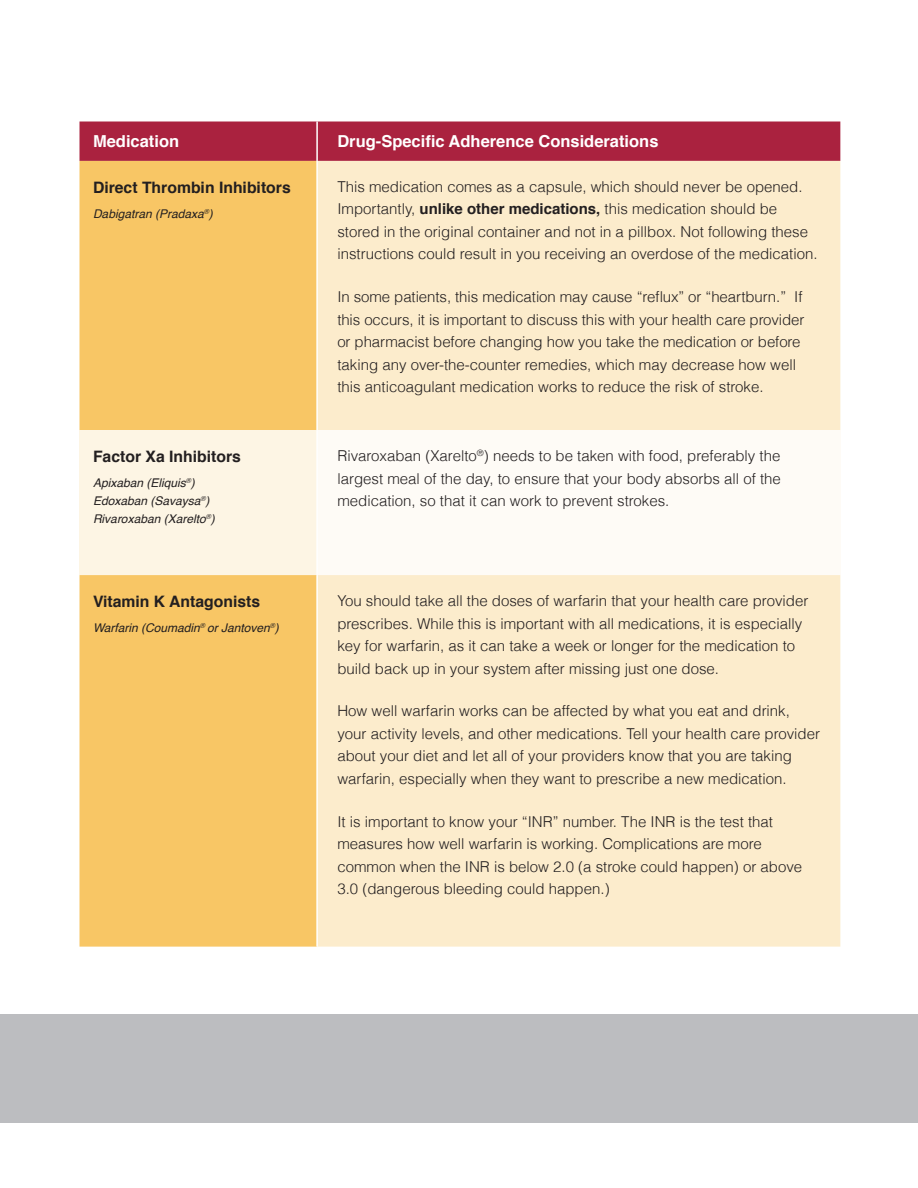
<style>
.page{position:relative;width:918px;height:1188px;background:#fff}
.page>*{position:absolute;margin:0;border:0;box-sizing:border-box;transform-origin:0 0}
.t1{font:700 16.5px "Helvetica";color:#fff}
.Medium_Bold_Black{font:700 15.75px "Helvetica";color:#231f20}
.Main_Body{font:300 15px/22.5px "Helvetica";color:#231f20}
.t2{font:italic 12px "Helvetica";color:#231f20}
.s1{font-weight:700}
</style>
<div class="page">
<div style="left:0;top:1014px;width:918px;height:109px;background:#bcbdc0"></div>
<div style="left:80px;top:122px;width:760px;height:39px;background:#aa223f"></div>
<div style="left:80px;top:161px;width:236px;height:786px;background:#f8c665"></div>
<div style="left:318px;top:161px;width:522px;height:786px;background:#fceccc"></div>
<div style="left:80px;top:430px;width:237px;height:145px;background:#fdf5e4"></div>
<div style="left:317px;top:430px;width:523px;height:145px;background:#fefbf6"></div>
<hr style="left:316px;top:122px;width:2px;height:39px;background:#fff">
<hr style="left:316px;top:430px;width:2px;height:145px;background:#fff">
<p class="t1" style="left:93px;top:128px;width:88px">Medication</p>
<p class="t1" style="left:337px;top:128px;width:323px">Drug-Specific Adherence Considerations</p>
<p class="Medium_Bold_Black" style="left:93px;top:175px;width:199px">Direct Thrombin Inhibitors</p>
<p class="t2" style="left:93px;top:204px;width:121px">Dabigatran (Pradaxa<sup>®</sup>)</p>
<p class="Main_Body" style="left:337px;top:175px;width:482px">This medication comes as a capsule, which should never be opened.<br>Importantly, <span class="s1">unlike other medications,</span> this medication should be stored in the original container and not in a pillbox. Not following these instructions could result in you receiving an overdose of the medication.</p>
<p class="Main_Body" style="left:337px;top:285px;width:469px">In some patients, this medication may cause “reflux” or “heartburn.” If this occurs, it is important to discuss this with your health care provider or pharmacist before changing how you take the medication or before taking any over-the-counter remedies, which may decrease how well this anticoagulant medication works to reduce the risk of stroke.</p>
<p class="Medium_Bold_Black" style="left:93px;top:444px;width:149px">Factor Xa Inhibitors</p>
<p class="t2" style="left:93px;top:474px;width:103px">Apixaban (Eliquis<sup>®</sup>)</p>
<p class="t2" style="left:93px;top:492px;width:118px">Edoxaban (Savaysa<sup>®</sup>)</p>
<p class="t2" style="left:93px;top:510px;width:123px">Rivaroxaban (Xarelto<sup>®</sup>)</p>
<p class="Medium_Bold_Black" style="left:93px;top:589px;width:169px">Vitamin K Antagonists</p>
<p class="t2" style="left:93px;top:618px;width:187px">Warfarin (Coumadin<sup>®</sup> or Jantoven<sup>®</sup>)</p>
<p class="Main_Body" style="left:337px;top:444px;width:445px;text-align:justify">Rivaroxaban (Xarelto<sup>®</sup>) needs to be taken with food, preferably the largest meal of the day, to ensure that your body absorbs all of the medication, so that it can work to prevent strokes.</p>
<p class="Main_Body" style="left:337px;top:589px;width:473px">You should take all the doses of warfarin that your health care provider prescribes. While this is important with all medications, it is especially key for warfarin, as it can take a week or longer for the medication to build back up in your system after missing just one dose.</p>
<p class="Main_Body" style="left:337px;top:699px;width:484px">How well warfarin works can be affected by what you eat and drink, your activity levels, and other medications. Tell your health care provider about your diet and let all of your providers know that you are taking warfarin, especially when they want to prescribe a new medication.</p>
<p class="Main_Body" style="left:337px;top:809px;width:466px">It is important to know your “INR” number. The INR is the test that measures how well warfarin is working. Complications are more common when the INR is below 2.0 (a stroke could happen) or above 3.0 (dangerous bleeding could happen.)</p>
</div>
